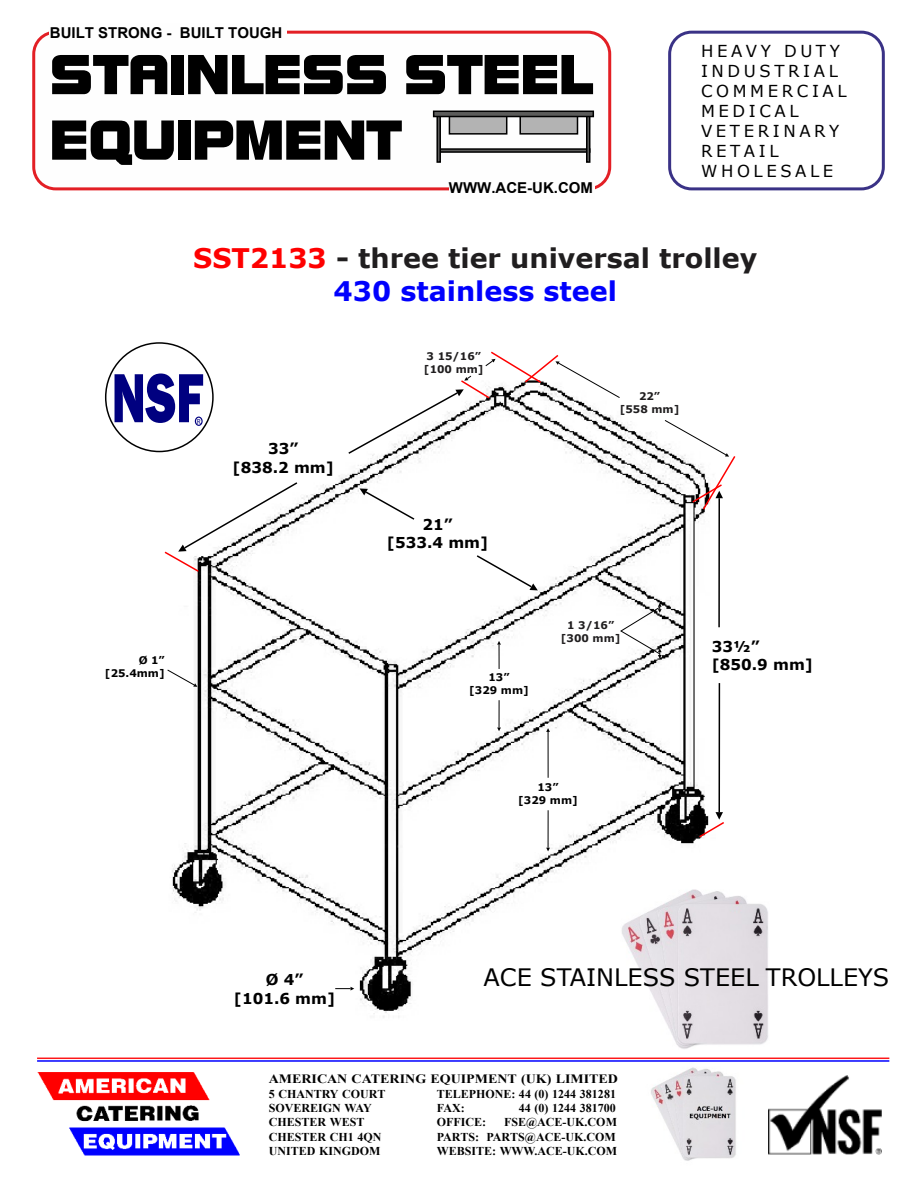
<style>
.page{position:relative;width:918px;height:1188px;background:#fff}
.page>*{position:absolute;margin:0;border:0;box-sizing:border-box;transform-origin:0 0}
.t1{font:800 72px "Franklin Gothic";color:#000080;scale:.69 1}
.t2{font:700 27px/32.8px "Verdana";color:#201e1f;text-align:center}
.t3{font:24px "Verdana";color:#000}
.t4{font:16.5px/20.1px "Verdana";letter-spacing:.22em;color:#000}
.t5{font:700 15px/18.3px "Verdana";color:#000;text-align:center}
.t6{font:700 15px "Arial";color:#000}
.t7{font:700 12.75px "Times New Roman";color:#000;scale:1.1 1}
.t8{font:700 12px/14.4px "Times New Roman";color:#000}
.t9{font:700 10.5px/12.8px "Verdana";color:#201e1f;text-align:center}
.t10{font:700 10.5px/12.8px "Verdana";color:#000;text-align:center}
.t11{font:6.9px "Verdana";color:#000080;scale:.87 1}
.s1{color:#fe0000}
.s2{color:#0000fd}
</style>
<div class="page">
<img style="left:156px;top:342px;width:549px;height:676px">
<hr style="left:718px;top:498px;width:2px;height:129px;background:#000">
<hr style="left:718px;top:683px;width:2px;height:129px;background:#000">
<svg style="left:698px;top:812px;width:26px;height:27px"></svg>
<svg style="left:335px;top:987px;width:19px;height:4px"></svg>
<svg style="left:167px;top:669px;width:30px;height:18px"></svg>
<svg style="left:475px;top:554px;width:63px;height:36px"></svg>
<svg style="left:360px;top:488px;width:56px;height:33px"></svg>
<svg style="left:664px;top:419px;width:72px;height:92px"></svg>
<svg style="left:163px;top:481px;width:136px;height:92px"></svg>
<svg style="left:347px;top:350px;width:274px;height:105px"></svg>
<svg style="left:620px;top:603px;width:42px;height:56px"></svg>
<svg style="left:497px;top:641px;width:4px;height:28px"></svg>
<svg style="left:497px;top:700px;width:4px;height:31px"></svg>
<hr style="left:548px;top:732px;width:1px;height:46px;background:#000">
<svg style="left:546px;top:728px;width:4px;height:4px"></svg>
<hr style="left:548px;top:810px;width:1px;height:38px;background:#000">
<svg style="left:546px;top:848px;width:4px;height:3px"></svg>
<div style="left:105px;top:342px;width:109px;height:110px;background:#fff;border:2px solid #000;border-radius:50%"></div>
<div style="left:195px;top:417px;width:8px;height:9px;background:#fff;border:1px solid #000080;border-radius:50%"></div>
<img style="left:621px;top:888px;width:147px;height:161px">
<hr style="left:37px;top:1058px;width:852px;height:1px;background:#fd1719">
<img style="left:651px;top:1067px;width:85px;height:94px">
<hr style="left:37px;top:1060px;width:852px;height:2px;background:#00f">
<img style="left:37px;top:1072px;width:203px;height:84px">
<img style="left:769px;top:1075px;width:112px;height:79px">
<div style="left:32px;top:31px;width:579px;height:159px;background:#fefefe;border:3px solid #e31f25;border-radius:22px"></div>
<svg style="left:52px;top:55px;width:115px;height:39px"></svg>
<div style="left:172px;top:55px;width:12px;height:39px;background:#000"></div>
<svg style="left:188px;top:55px;width:198px;height:39px"></svg>
<svg style="left:406px;top:55px;width:187px;height:39px"></svg>
<svg style="left:52px;top:120px;width:122px;height:45px"></svg>
<div style="left:178px;top:120px;width:13px;height:40px;background:#000"></div>
<svg style="left:195px;top:120px;width:207px;height:40px"></svg>
<div style="left:50px;top:23px;width:237px;height:21px;background:#fefefe"></div>
<div style="left:668px;top:31px;width:217px;height:159px;border:3px solid #3a3286;border-radius:22px"></div>
<div style="left:449px;top:178px;width:145px;height:21px;background:#fefefe"></div>
<svg style="left:441px;top:148px;width:145px;height:5px"></svg>
<svg style="left:436px;top:117px;width:5px;height:46px"></svg>
<svg style="left:586px;top:117px;width:4px;height:46px"></svg>
<div style="left:449px;top:114px;width:58px;height:21px;background:#b3b3b3;border:2px solid #000"></div>
<div style="left:519px;top:114px;width:59px;height:21px;background:#b3b3b3;border:2px solid #000"></div>
<svg style="left:433px;top:111px;width:161px;height:6px"></svg>
<p class="t6" style="left:50px;top:27px;width:234px">BUILT STRONG - BUILT TOUGH</p>
<p class="t6" style="left:449px;top:182px;width:146px">WWW.ACE-UK.COM</p>
<h3 class="t4" style="left:701px;top:42px;width:147px">HEAVY DUTY<br>INDUSTRIAL<br>COMMERCIAL<br>MEDICAL<br>VETERINARY<br>RETAIL<br>WHOLESALE</h3>
<h2 class="t2" style="left:193px;top:244px;width:566px"><span class="s1">SST2133</span> - three tier universal trolley<br><span class="s2">430 stainless steel</span></h2>
<h1 class="t1" style="left:112px;top:372px;width:135px">NSF</h1>
<p class="t11" style="left:197px;top:418px;width:6px">R</p>
<p class="t5" style="left:233px;top:441px;width:103px">33”<br>[838.2 mm]</p>
<p class="t10" style="left:105px;top:655px;width:61px;text-align:right">Ø 1” [25.4mm]</p>
<p class="t9" style="left:424px;top:351px;width:61px;text-align:left">3 15/16” [100 mm]</p>
<p class="t9" style="left:620px;top:391px;width:61px">22”<br>[558 mm]</p>
<p class="t5" style="left:387px;top:517px;width:103px">21”<br>[533.4 mm]</p>
<p class="t10" style="left:469px;top:672px;width:61px">13”<br>[329 mm]</p>
<p class="t9" style="left:561px;top:620px;width:61px">1 3/16” [300 mm]</p>
<p class="t10" style="left:518px;top:782px;width:61px">13”<br>[329 mm]</p>
<p class="t5" style="left:712px;top:639px;width:103px;text-align:left">33½” [850.9 mm]</p>
<p class="t5" style="left:234px;top:972px;width:103px">Ø 4”<br>[101.6 mm]</p>
<h3 class="t3" style="left:484px;top:968px;width:407px">ACE STAINLESS STEEL TROLLEYS</h3>
<p class="t7" style="left:269px;top:1074px;width:319px">AMERICAN CATERING EQUIPMENT (UK) LIMITED</p>
<p class="t8" style="left:269px;top:1088px;width:118px">5 CHANTRY COURT<br>SOVEREIGN WAY<br>CHESTER WEST<br>CHESTER CH1 4QN<br>UNITED KINGDOM</p>
<p class="t8" style="left:437px;top:1088px;width:181px">TELEPHONE: 44 (0) 1244 381281<br>FAX:</p>
<p class="t8" style="left:519px;top:1102px;width:99px">44 (0) 1244 381700</p>
<p class="t8" style="left:437px;top:1116px;width:182px;text-indent:67px">FSE@ACE-UK.COM<br>PARTS: PARTS@ACE-UK.COM<br>WEBSITE: WWW.ACE-UK.COM</p>
<p class="t8" style="left:437px;top:1116px;width:51px">OFFICE:</p>
</div>
